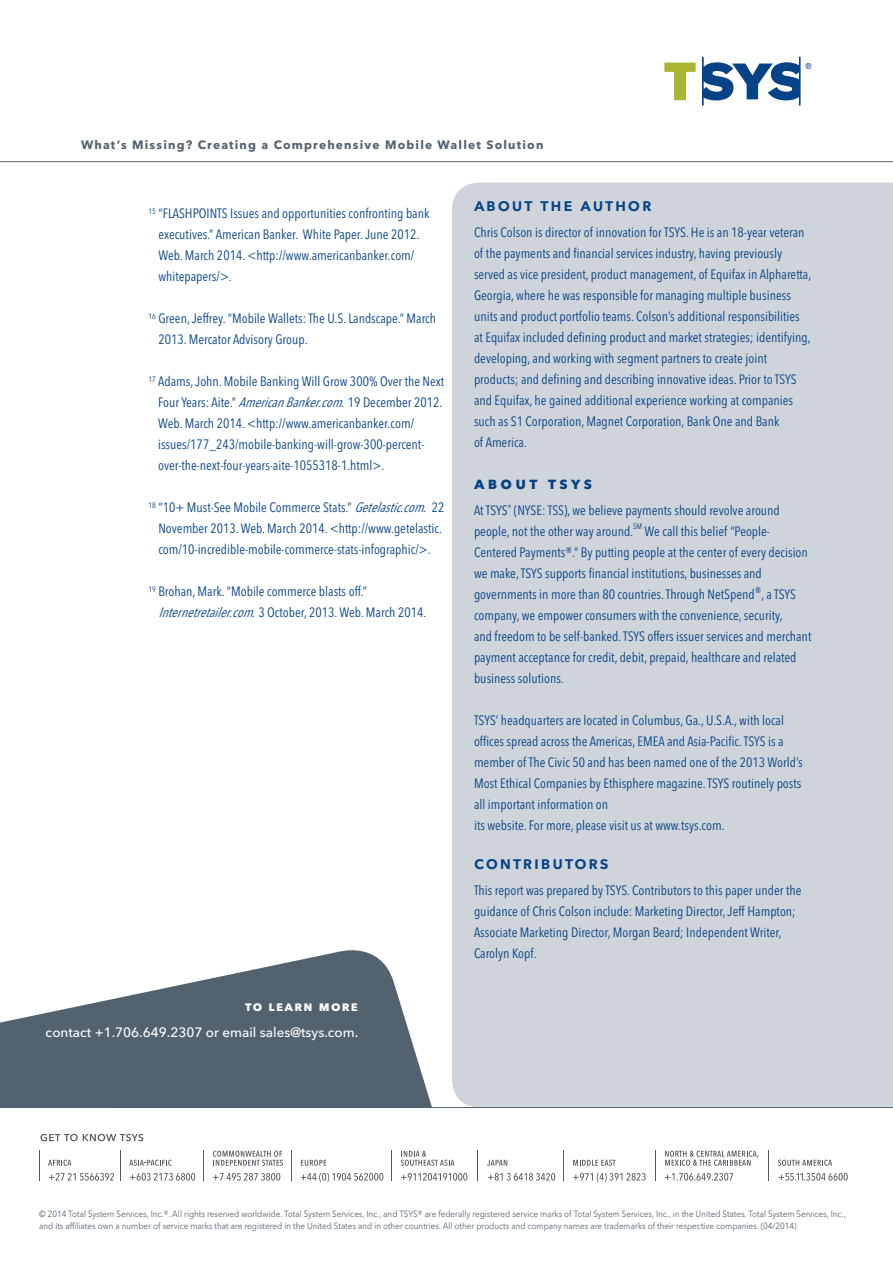
<style>
.page{position:relative;width:893px;height:1263px;background:#fff}
.page>*{position:absolute;margin:0;border:0;box-sizing:border-box;transform-origin:0 0}
.Body_Copy{font:600 18px "Avenir Next LT Pro";letter-spacing:.1em;color:#054286}
.Back_Cover_TSYS_syno{font:700 16.5px "Avenir Next LT Pro";letter-spacing:.2em;color:#054286}
.Benefits_List_Copy{font:condensed 13.5px/21px "Avenir Next LT Pro";color:#054286}
.Back_Cover_TSYS_syno-2{font:condensed 13.5px/21px "Avenir Next LT Pro";color:#054286}
.Body_Copy-2{font:condensed 13.5px/21px "Avenir Next LT Pro";color:#054286}
.t1{font:500 13.5px "Avenir Next LT Pro";color:#fff}
.t2{font:700 13.5px "Avenir Next LT Pro";letter-spacing:.1em;color:#fff}
.t3{font:700 12px "Avenir Next LT Pro";letter-spacing:.1em;color:#52626f}
.Back_Cover_legal_lin{font:9px/12px "Avenir Next LT Pro";color:#52626f;scale:.9 1}
.Back_Cover_TSYS_syno-3{font:condensed 7.8px "Avenir Next LT Pro";color:#054286}
.s1{font-style:italic}
.s2{font-size:13.95px}
</style>
<div class="page">
<hr style="left:0;top:161px;width:893px;height:1px;background:#52626f">
<div style="left:452px;top:182px;width:441px;height:925px;background:#cfd4da"></div>
<svg style="left:664px;top:63px;width:32px;height:37px"></svg>
<svg style="left:702px;top:57px;width:109px;height:49px"></svg>
<svg style="left:0;top:950px;width:432px;height:157px;fill:#52626f"></svg>
<hr style="left:0;top:1107px;width:893px;height:1px;background:#52626f">
<svg style="left:48px;top:1159px;width:23px;height:7px"></svg>
<svg style="left:49px;top:1173px;width:65px;height:8px"></svg>
<hr style="left:39px;top:1150px;width:1px;height:31px;background:#535860">
<svg style="left:213px;top:1173px;width:67px;height:8px"></svg>
<svg style="left:213px;top:1151px;width:70px;height:15px"></svg>
<hr style="left:204px;top:1150px;width:1px;height:31px;background:#535860">
<svg style="left:401px;top:1173px;width:66px;height:8px"></svg>
<svg style="left:401px;top:1151px;width:53px;height:15px"></svg>
<hr style="left:392px;top:1150px;width:1px;height:31px;background:#535860">
<svg style="left:130px;top:1173px;width:65px;height:8px"></svg>
<svg style="left:129px;top:1159px;width:43px;height:7px"></svg>
<hr style="left:120px;top:1150px;width:1px;height:31px;background:#535860">
<svg style="left:301px;top:1173px;width:82px;height:9px"></svg>
<svg style="left:301px;top:1159px;width:25px;height:7px"></svg>
<hr style="left:291px;top:1150px;width:1px;height:31px;background:#535860">
<svg style="left:40px;top:1134px;width:103px;height:7px"></svg>
<svg style="left:665px;top:1173px;width:68px;height:8px"></svg>
<svg style="left:665px;top:1151px;width:94px;height:15px"></svg>
<hr style="left:655px;top:1150px;width:1px;height:31px;background:#535860">
<svg style="left:778px;top:1159px;width:54px;height:7px"></svg>
<svg style="left:778px;top:1173px;width:66px;height:8px"></svg>
<svg style="left:843px;top:1173px;width:5px;height:8px"></svg>
<hr style="left:768px;top:1150px;width:1px;height:31px;background:#535860">
<svg style="left:573px;top:1159px;width:43px;height:7px"></svg>
<svg style="left:573px;top:1173px;width:73px;height:9px"></svg>
<hr style="left:563px;top:1150px;width:1px;height:31px;background:#535860">
<svg style="left:487px;top:1160px;width:20px;height:6px"></svg>
<svg style="left:488px;top:1173px;width:67px;height:8px"></svg>
<hr style="left:477px;top:1150px;width:1px;height:31px;background:#535860">
<p class="t3" style="left:81px;top:137px;width:464px">What’s Missing? Creating a Comprehensive Mobile Wallet Solution</p>
<p class="Benefits_List_Copy" style="left:158px;top:203px;width:273px;text-indent:-10px"><sup>15</sup> “FLASHPOINTS Issues and opportunities confronting bank executives.” American Banker. White Paper. June 2012.<br>Web. March 2014. &lt;http://www.americanbanker.com/ whitepapers/&gt;.</p>
<p class="Benefits_List_Copy" style="left:158px;top:308px;width:279px;text-indent:-10px"><sup>16</sup> Green, Jeffrey. “Mobile Wallets: The U.S. Landscape.” March<br>2013. Mercator Advisory Group.</p>
<p class="Benefits_List_Copy" style="left:158px;top:371px;width:288px;text-indent:-10px"><sup>17</sup> Adams, John. Mobile Banking Will Grow 300% Over the Next Four Years: Aite.” <span class="s1">AmericanBanker.com.</span>19 December 2012.<br>Web. March 2014. &lt;http://www.americanbanker.com/ issues/177_243/mobile-banking-will-grow-300-percent&shy;over-the-next-four-years-aite-1055318-1.html&gt;.</p>
<p class="Benefits_List_Copy" style="left:148px;top:497px;width:298px;text-align:center"><sup>18</sup> “10+ Must-See Mobile Commerce Stats.” <span class="s1">Getelastic.com</span>. 22<br>November 2013. Web. March 2014. &lt;http://www.getelastic. com/10-incredible-mobile-commerce-stats-infographic/&gt;.</p>
<p class="Benefits_List_Copy" style="left:158px;top:581px;width:269px;text-indent:-10px"><sup>19</sup> Brohan, Mark. “Mobile commerce blasts off.”<br><span class="s1">Internetretailer.com</span>. 3 October, 2013. Web. March 2014.</p>
<p class="t2" style="left:245px;top:998px;width:114px">to learn more</p>
<p class="t1" style="left:46px;top:1024px;width:314px">contact +1.706.649.2307 or email sales@tsys.com.</p>
<p class="Body_Copy" style="left:474px;top:194px;width:179px">about the author</p>
<p class="Body_Copy-2" style="left:474px;top:222px;width:339px">Chris Colson is director of innovation for TSYS. He is an 18-year veteran of the payments and financial services industry, having previously served as vice president, product management, of Equifax in Alpharetta, Georgia, where he was responsible for managing multiple business units and product portfolio teams. Colson’s additional responsibilities at Equifax included defining product and market strategies; identifying, developing, and working with segment partners to create joint products; and defining and describing innovative ideas. Prior to TSYS and Equifax, he gained additional experience working at companies such as S1 Corporation, Magnet Corporation, Bank One and Bank<br>of America.</p>
<p class="Back_Cover_TSYS_syno" style="left:474px;top:474px;width:120px">about tsys</p>
<p class="Back_Cover_TSYS_syno-2" style="left:474px;top:500px;width:307px">At TSYS<sup>®</sup> (NYSE: TSS), we believe payments should revolve around people, not the other way around.</p>
<p class="Back_Cover_TSYS_syno-3" style="left:633px;top:521px;width:11px">SM</p>
<p class="Back_Cover_TSYS_syno-2" style="left:474px;top:521px;width:339px;text-indent:171px">We call this belief “People-Centered Payments<span class="s2">®</span>.” By putting people at the center of every decision we make, TSYS supports financial institutions, businesses and governments in more than 80 countries. Through NetSpend<span class="s2">®</span>, a TSYS company, we empower consumers with the convenience, security,<br>and freedom to be self-banked. TSYS offers issuer services and merchant payment acceptance for credit, debit, prepaid, healthcare and related business solutions.</p>
<p class="Back_Cover_TSYS_syno-2" style="left:474px;top:710px;width:330px">TSYS’ headquarters are located in Columbus, Ga., U.S.A., with local offices spread across the Americas, EMEA and Asia-Pacific. TSYS is a member of The Civic 50 and has been named one of the 2013 World’s Most Ethical Companies by Ethisphere magazine. TSYS routinely posts all important information on<br>its website. For more, please visit us at www.tsys.com.</p>
<p class="Body_Copy" style="left:474px;top:852px;width:136px">contributors</p>
<p class="Benefits_List_Copy" style="left:474px;top:880px;width:329px">This report was prepared by TSYS. Contributors to this paper under the guidance of Chris Colson include: Marketing Director, Jeff Hampton; Associate Marketing Director, Morgan Beard; Independent Writer, Carolyn Kopf.</p>
<p class="Back_Cover_legal_lin" style="left:39px;top:1208px;width:898px">© 2014 Total System Services, Inc.®. All rights reserved worldwide. Total System Services, Inc., and TSYS® are federally registered service marks of Total System Services, Inc., in the United States. Total System Services, Inc., and its affiliates own a number of service marks that are registered in the United States and in other countries. All other products and company names are trademarks of their respective companies. (04/2014)</p>
</div>
